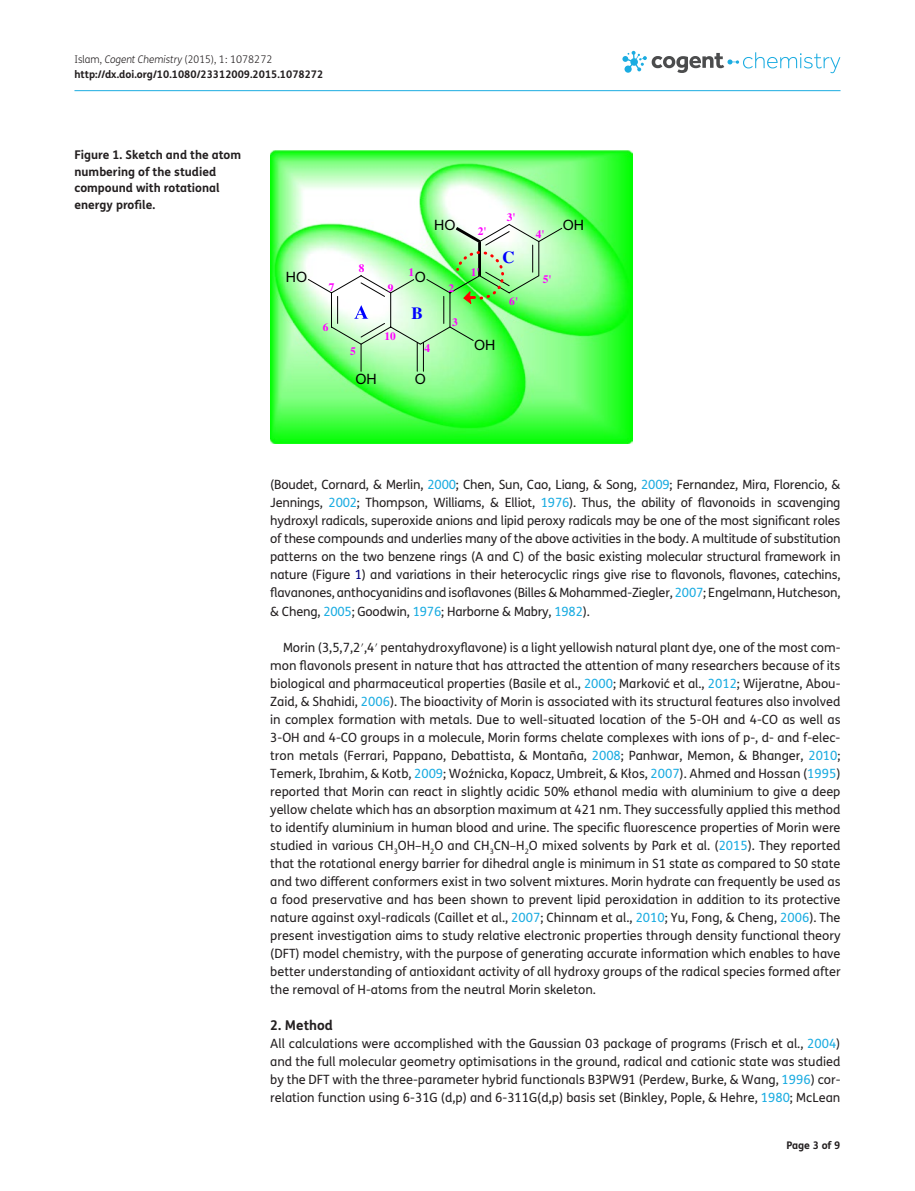
<style>
.page{position:relative;width:915px;height:1191px;background:#fff}
.page>*{position:absolute;margin:0;border:0;box-sizing:border-box;transform-origin:0 0}
.t1{font:700 17.1px "Times";color:#00f}
.t2{font:14.25px "Arial";color:#000}
.t3{font:700 13.5px "FS Me Pro";color:#231f20}
.t4{font:12.75px/18px "FS Me Pro";color:#231f20;text-align:justify}
.t5{font:700 12px/16.5px "FS Me Pro";color:#231f20}
.t6{font:700 11.4px "Times";color:#f0f}
.t7{font:700 10.5px/15px "FS Me Pro";color:#231f20}
.s1{font-weight:300}
.s2{font-weight:300;font-style:italic}
.s3{color:#1bace1}
.s4{color:#000080}
.s5{font-family:"STIX"}
</style>
<div class="page">
<svg style="left:622px;top:51px;width:218px;height:22px"></svg>
<hr style="left:74px;top:90px;width:766px;height:1px;background:#1bace1">
<img style="left:270px;top:150px;width:362px;height:294px">
<svg style="left:307px;top:223px;width:255px;height:148px"></svg>
<p class="t7" style="left:74px;top:51px;width:250px"><span class="s1">Islam,</span> <span class="s2">Cogent Chemistry</span> <span class="s1">(2015), 1: 1078272 </span>http://dx.doi.org/10.1080/23312009.2015.1078272</p>
<p class="t5" style="left:74px;top:146px;width:168px">Figure 1. Sketch and the atom numbering of the studied compound with rotational energy profile.</p>
<p class="t2" style="left:286px;top:267px;width:23px">HO</p>
<p class="t6" style="left:329px;top:276px;width:7px">7</p>
<p class="t6" style="left:323px;top:316px;width:7px">6</p>
<p class="t6" style="left:358px;top:257px;width:7px">8</p>
<p class="t6" style="left:388px;top:277px;width:7px">9</p>
<p class="t6" style="left:408px;top:261px;width:7px">1</p>
<p class="t2" style="left:414px;top:267px;width:13px">O</p>
<h1 class="t1" style="left:411px;top:297px;width:13px">B</h1>
<p class="t6" style="left:506px;top:206px;width:10px">3'</p>
<p class="t2" style="left:434px;top:215px;width:23px">HO</p>
<p class="t2" style="left:562px;top:215px;width:23px">OH</p>
<p class="t6" style="left:477px;top:221px;width:10px">2'</p>
<p class="t6" style="left:535px;top:223px;width:10px">4'</p>
<p class="t6" style="left:542px;top:268px;width:10px">5'</p>
<h1 class="t1" style="left:502px;top:241px;width:14px">C</h1>
<p class="t6" style="left:470px;top:261px;width:10px">1'</p>
<p class="t6" style="left:448px;top:277px;width:7px">2</p>
<p class="t6" style="left:452px;top:311px;width:7px">3</p>
<p class="t6" style="left:509px;top:291px;width:10px">6'</p>
<p class="t6" style="left:384px;top:326px;width:13px">10</p>
<p class="t6" style="left:350px;top:340px;width:7px">5</p>
<p class="t6" style="left:424px;top:338px;width:7px">4</p>
<p class="t2" style="left:355px;top:369px;width:23px">OH</p>
<p class="t2" style="left:414px;top:369px;width:13px">O</p>
<p class="t2" style="left:474px;top:335px;width:23px">OH</p>
<p class="t4" style="left:270px;top:476px;width:571px">(Boudet, Cornard, &amp; Merlin, <span class="s3">2000</span>; Chen, Sun, Cao, Liang, &amp; Song, <span class="s3">2009</span>; Fernandez, Mira, Florencio, &amp; Jennings, <span class="s3">2002</span>; Thompson, Williams, &amp; Elliot, <span class="s3">1976</span>). Thus, the ability of flavonoids in scavenging hydroxyl radicals, superoxide anions and lipid peroxy radicals may be one of the most significant roles of these compounds and underlies many of the above activities in the body. A multitude of substitution patterns on the two benzene rings (A and C) of the basic existing molecular structural framework in nature (Figure <span class="s4">1</span>) and variations in their heterocyclic rings give rise to flavonols, flavones, catechins, flavanones, anthocyanidins and isoflavones (Billes &amp; Mohammed-Ziegler, <span class="s3">2007</span>; Engelmann, Hutcheson, &amp; Cheng, <span class="s3">2005</span>; Goodwin, <span class="s3">1976</span>; Harborne &amp; Mabry, <span class="s3">1982</span>).</p>
<p class="t4" style="left:270px;top:638px;width:571px;text-indent:13px">Morin (3,5,7,2<span class="s5">′</span>,4<span class="s5">′</span> pentahydroxyflavone) is a light yellowish natural plant dye, one of the most com&shy;mon flavonols present in nature that has attracted the attention of many researchers because of its biological and pharmaceutical properties (Basile et al., <span class="s3">2000</span>; Marković et al., <span class="s3">2012</span>; Wijeratne, Abou-Zaid, &amp; Shahidi, <span class="s3">2006</span>). The bioactivity of Morin is associated with its structural features also involved in complex formation with metals. Due to well-situated location of the 5-OH and 4-CO as well as 3-OH and 4-CO groups in a molecule, Morin forms chelate complexes with ions of p-, d- and f-elec&shy;tron metals (Ferrari, Pappano, Debattista, &amp; Montaña, <span class="s3">2008</span>; Panhwar, Memon, &amp; Bhanger, <span class="s3">2010</span>; Temerk, Ibrahim, &amp; Kotb, <span class="s3">2009</span>; Woźnicka, Kopacz, Umbreit, &amp; Kłos, <span class="s3">2007</span>). Ahmed and Hossan (<span class="s3">1995</span>) reported that Morin can react in slightly acidic 50% ethanol media with aluminium to give a deep yellow chelate which has an absorption maximum at 421 nm. They successfully applied this method to identify aluminium in human blood and urine. The specific fluorescence properties of Morin were studied in various CH<sub>3</sub>OH–H<sub>2</sub>O and CH<sub>3</sub>CN–H<sub>2</sub>O mixed solvents by Park et al. (<span class="s3">2015</span>). They reported that the rotational energy barrier for dihedral angle is minimum in S1 state as compared to S0 state and two different conformers exist in two solvent mixtures. Morin hydrate can frequently be used as a food preservative and has been shown to prevent lipid peroxidation in addition to its protective nature against oxyl-radicals (Caillet et al., <span class="s3">2007</span>; Chinnam et al., <span class="s3">2010</span>; Yu, Fong, &amp; Cheng, <span class="s3">2006</span>). The present investigation aims to study relative electronic properties through density functional theory (DFT) model chemistry, with the purpose of generating accurate information which enables to have better understanding of antioxidant activity of all hydroxy groups of the radical species formed after the removal of H-atoms from the neutral Morin skeleton.</p>
<p class="t3" style="left:270px;top:1014px;width:64px">2. Method</p>
<p class="t4" style="left:270px;top:1034px;width:571px">All calculations were accomplished with the Gaussian 03 package of programs (Frisch et al., <span class="s3">2004</span>) and the full molecular geometry optimisations in the ground, radical and cationic state was studied by the DFT with the three-parameter hybrid functionals B3PW91 (Perdew, Burke, &amp; Wang, <span class="s3">1996</span>) cor&shy;relation function using 6-31G (d,p) and 6-311G(d,p) basis set (Binkley, Pople, &amp; Hehre, <span class="s3">1980</span>; McLean</p>
<p class="t7" style="left:786px;top:1137px;width:56px">Page 3 of 9</p>
</div>
